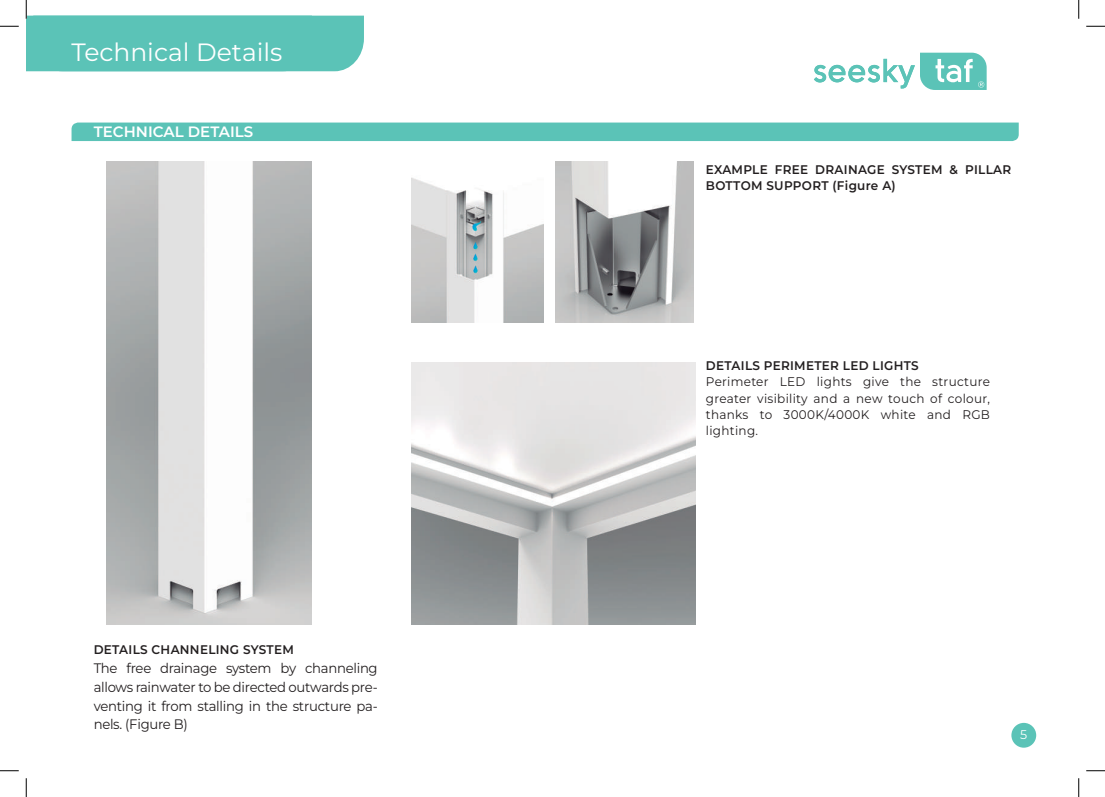
<style>
.page{position:relative;width:1105px;height:797px;background:#fff}
.page>*{position:absolute;margin:0;border:0;box-sizing:border-box;transform-origin:0 0}
.t1{font:25px "Montserrat";color:#fff}
.t2{font:600 15px "Montserrat";color:#fff}
.t3{font:13.75px/18.8px "Montserrat";letter-spacing:-.02em;color:#231f20;text-align:justify;scale:.96 1}
.t4{font:12.5px/16.2px "Montserrat";letter-spacing:.025em;color:#231f20;text-align:justify;scale:.96 1}
.t5{font:600 12.5px/16.2px "Montserrat";letter-spacing:.025em;color:#231f20;scale:.96 1}
.t6{font:12.5px "Montserrat";color:#fff}
</style>
<div class="page">
<img style="left:412px;top:178px;width:132px;height:144px">
<img style="left:412px;top:362px;width:284px;height:262px">
<img style="left:556px;top:162px;width:137px;height:160px">
<div style="left:72px;top:122px;width:947px;height:19px;background:#5bc3b7"></div>
<img style="left:107px;top:162px;width:205px;height:462px">
<div style="left:1011px;top:723px;width:25px;height:24px;background:#5bc3b7;border-radius:50%"></div>
<svg style="left:814px;top:53px;width:173px;height:37px"></svg>
<svg style="left:0;top:25px;width:19px;height:2px"></svg>
<svg style="left:1086px;top:25px;width:19px;height:2px"></svg>
<svg style="left:0;top:770px;width:19px;height:1px"></svg>
<svg style="left:1086px;top:770px;width:19px;height:1px"></svg>
<svg style="left:25px;top:0;width:339px;height:71px"></svg>
<svg style="left:25px;top:778px;width:2px;height:19px"></svg>
<svg style="left:1078px;top:0;width:1px;height:19px"></svg>
<svg style="left:1078px;top:778px;width:1px;height:19px"></svg>
<h1 class="t1" style="left:72px;top:36px;width:212px">Technical Details</h1>
<p class="t2" style="left:94px;top:122px;width:161px">TECHNICAL DETAILS</p>
<p class="t5" style="left:94px;top:641px;width:210px">DETAILS CHANNELING SYSTEM</p>
<p class="t3" style="left:94px;top:658px;width:297px">The free drainage system by channeling allows rainwater to be directed outwards pre&shy;venting it from stalling in the structure pa&shy;nels. (Figure B)</p>
<p class="t5" style="left:706px;top:161px;width:319px">EXAMPLE FREE DRAINAGE SYSTEM &amp; PILLAR<br>BOTTOM SUPPORT (Figure A)</p>
<p class="t5" style="left:706px;top:357px;width:223px">DETAILS PERIMETER LED LIGHTS</p>
<p class="t4" style="left:706px;top:373px;width:297px">Perimeter LED lights give the structure greater visibility and a new touch of colour, thanks to 3000K/4000K white and RGB lighting.</p>
<p class="t6" style="left:1020px;top:726px;width:9px">5</p>
</div>
